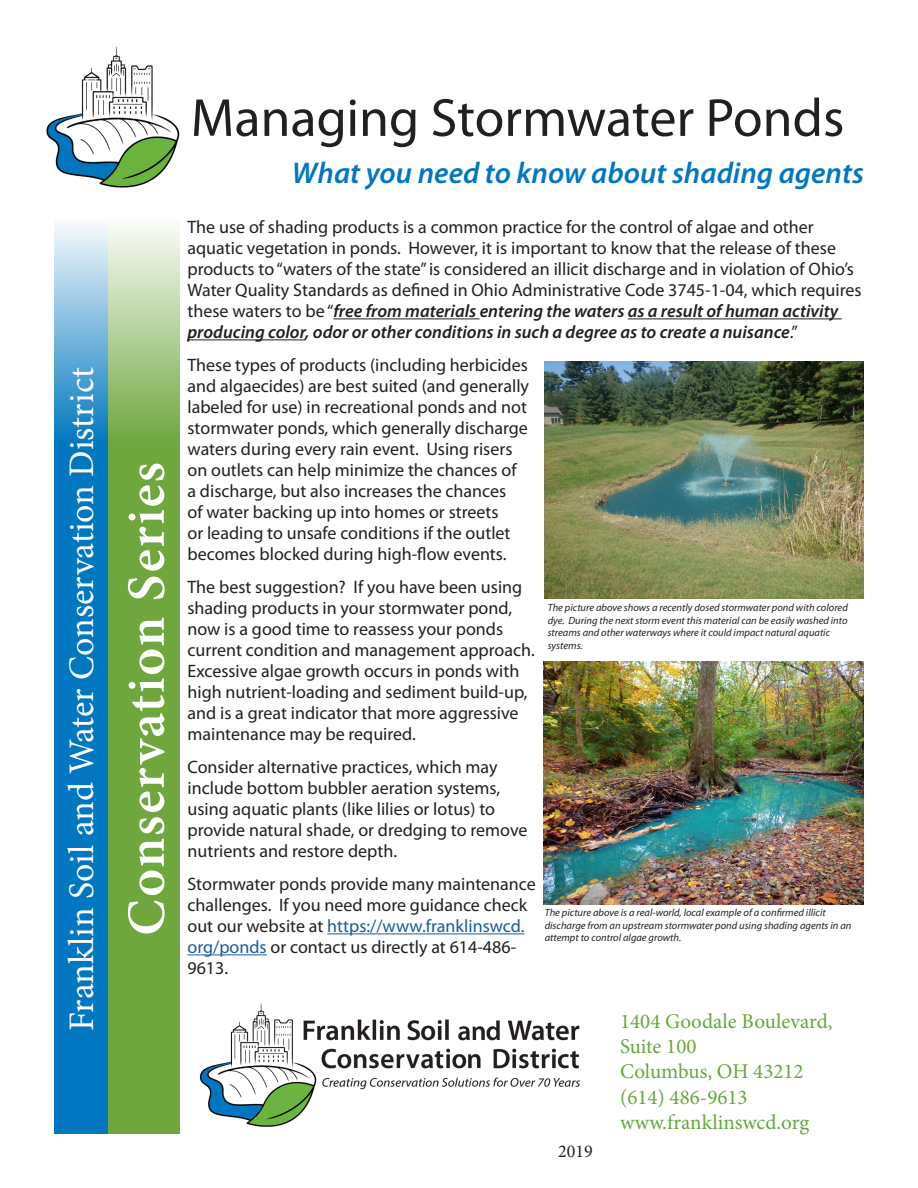
<style>
.page{position:relative;width:918px;height:1188px;background:#fff}
.page>*{position:absolute;margin:0;border:0;box-sizing:border-box;transform-origin:0 0}
.t1{font:54px "Myriad Pro";color:#231f20}
.t2{font:600 54px "Minion Pro";letter-spacing:.03em;color:#fff}
.t3{font:36px "Minion Pro";color:#fff}
.t4{font:italic 600 30px "Myriad Pro";color:#0077c0}
.t5{font:21px "Minion Pro";color:#64a83a}
.t6{font:18px/21px "Myriad Pro";color:#231f20}
.Paragraph_Style_1{font:18px "Minion Pro";color:#231f20}
.t7{font:italic 10.5px/12.6px "Myriad Pro";color:#231f20}
.s1{font-weight:600;font-style:italic}
.s2{color:#175d9e}
</style>
<div class="page">
<img style="left:46px;top:47px;width:134px;height:141px">
<svg style="left:54px;top:224px;width:54px;height:910px;background:#1d86c7"></svg>
<svg style="left:108px;top:227px;width:72px;height:907px;background:#7fb053"></svg>
<hr style="left:333px;top:318px;width:147px;height:1px;background:#231f20">
<hr style="left:628px;top:318px;width:214px;height:1px;background:#231f20">
<hr style="left:188px;top:339px;width:117px;height:1px;background:#231f20">
<hr style="left:327px;top:933px;width:198px;height:1px;background:#175d9e">
<hr style="left:188px;top:954px;width:79px;height:1px;background:#175d9e">
<img style="left:199px;top:1003px;width:381px;height:124px">
<img style="left:545px;top:361px;width:318px;height:238px">
<img style="left:544px;top:661px;width:319px;height:243px">
<h2 class="t3" style="left:57px;top:1031px;width:666px;rotate:-90deg">Franklin Soil and Water Conservation District</h2>
<h1 class="t2" style="left:109px;top:936px;width:475px;rotate:-90deg">Conservation Series</h1>
<p class="t1" style="left:191px;top:84px;width:655px">Managing Stormwater Ponds</p>
<p class="t4" style="left:292px;top:154px;width:574px">What you need to know about shading agents</p>
<p class="t6" style="left:188px;top:216px;width:676px">The use of shading products is a common practice for the control of algae and other aquatic vegetation in ponds. However, it is important to know that the release of these products to “waters of the state” is considered an illicit discharge and in violation of Ohio’s Water Quality Standards as defined in Ohio Administrative Code 3745-1-04, which requires these waters to be “<span class="s1">free from materials entering the waters as a result of human activity producing color, odor or other conditions in such a degree as to create a nuisance</span>.”</p>
<p class="t6" style="left:188px;top:354px;width:343px">These types of products (including herbicides and algaecides) are best suited (and generally labeled for use) in recreational ponds and not stormwater ponds, which generally discharge waters during every rain event. Using risers on outlets can help minimize the chances of a discharge, but also increases the chances<br>of water backing up into homes or streets<br>or leading to unsafe conditions if the outlet becomes blocked during high-flow events.</p>
<p class="t6" style="left:188px;top:576px;width:349px">The best suggestion? If you have been using shading products in your stormwater pond, now is a good time to reassess your ponds current condition and management approach.<br>Excessive algae growth occurs in ponds with high nutrient-loading and sediment build-up, and is a great indicator that more aggressive maintenance may be required.</p>
<p class="t6" style="left:188px;top:756px;width:342px">Consider alternative practices, which may include bottom bubbler aeration systems, using aquatic plants (like lilies or lotus) to provide natural shade, or dredging to remove nutrients and restore depth.</p>
<p class="t6" style="left:188px;top:873px;width:350px">Stormwater ponds provide many maintenance challenges. If you need more guidance check out our website at <span class="s2">https://www.franklinswcd. org/ponds</span> or contact us directly at 614-486- 9613.</p>
<p class="t7" style="left:548px;top:601px;width:302px">The picture above shows a recently dosed stormwater pond with colored dye. During the next storm event this material can be easily washed into streams and other waterways where it could impact natural aquatic systems.</p>
<p class="t7" style="left:545px;top:906px;width:308px">The picture above is a real-world, local example of a confirmed illicit discharge from an upstream stormwater pond using shading agents in an attempt to control algae growth.</p>
<p class="Paragraph_Style_1" style="left:558px;top:1139px;width:36px">2019</p>
<p class="t5" style="left:620px;top:1007px;width:214px">1404 Goodale Boulevard,</p>
<p class="t5" style="left:620px;top:1032px;width:78px">Suite 100</p>
<p class="t5" style="left:620px;top:1058px;width:185px">Columbus, OH 43212</p>
<p class="t5" style="left:620px;top:1083px;width:129px">(614) 486-9613</p>
<p class="t5" style="left:620px;top:1108px;width:191px">www.franklinswcd.org</p>
</div>
